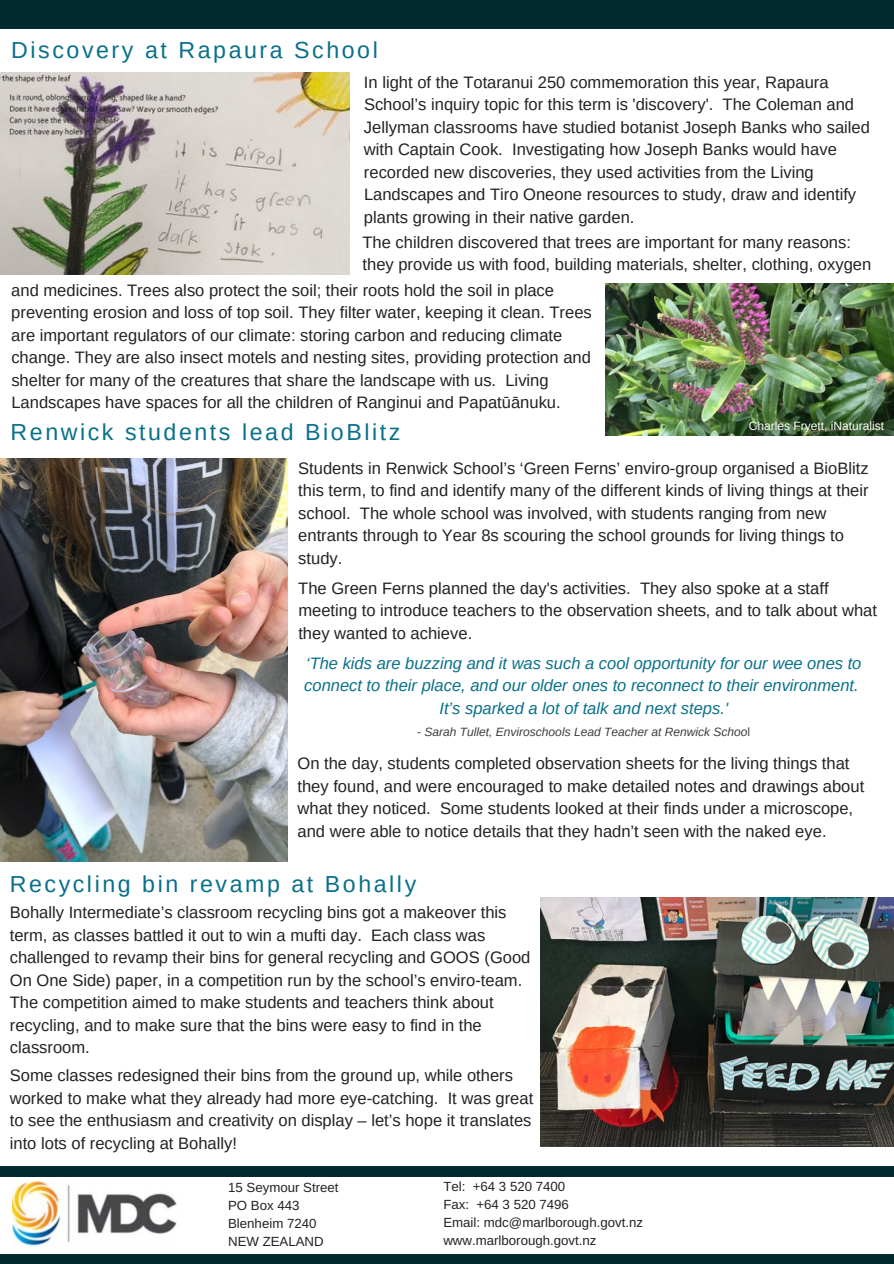
<style>
.page{position:relative;width:894px;height:1264px;background:#fff}
.page>*{position:absolute;margin:0;border:0;box-sizing:border-box;transform-origin:0 0}
.t1{font:23.25px "Arimo";letter-spacing:.11em;color:#08708a}
.t2{font:16.5px/22.5px "Arimo";color:#222}
.t3{font:italic 16.5px/22.5px "Arimo";color:#08708a;text-align:center}
.t4{font:13.2px "Arimo";color:#222}
.t5{font:italic 12px "Arimo";color:#3e3e3b}
.t6{font:12px "Arimo";color:#fff}
.s1{font-style:normal}
</style>
<div class="page">
<div style="left:0;top:1166px;width:893px;height:10px;background:#032b2f"></div>
<div style="left:0;top:1254px;width:893px;height:9px;background:#032b2f"></div>
<div style="left:0;top:0;width:893px;height:29px;background:#032b2f"></div>
<img style="left:0;top:73px;width:349px;height:201px">
<img style="left:605px;top:284px;width:288px;height:152px">
<img style="left:0;top:458px;width:288px;height:403px">
<img style="left:540px;top:897px;width:353px;height:249px">
<img style="left:12px;top:1181px;width:165px;height:65px">
<h3 class="t1" style="left:11px;top:37px;width:368px">Discovery at Rapaura School</h3>
<p class="t2" style="left:364px;top:71px;width:507px">In light of the Totaranui 250 commemoration this year, Rapaura School’s inquiry topic for this term is 'discovery'. The Coleman and Jellyman classrooms have studied botanist Joseph Banks who sailed with Captain Cook. Investigating how Joseph Banks would have recorded new discoveries, they used activities from the Living Landscapes and Tiro Oneone resources to study, draw and identify plants growing in their native garden.</p>
<p class="t2" style="left:362px;top:231px;width:510px">The children discovered that trees are important for many reasons: they provide us with food, building materials, shelter, clothing, oxygen</p>
<p class="t2" style="left:11px;top:279px;width:582px">and medicines. Trees also protect the soil; their roots hold the soil in place preventing erosion and loss of top soil. They filter water, keeping it clean. Trees are important regulators of our climate: storing carbon and reducing climate change. They are also insect motels and nesting sites, providing protection and shelter for many of the creatures that share the landscape with us. Living Landscapes have spaces for all the children of Ranginui and Papatūānuku.</p>
<p class="t1" style="left:11px;top:419px;width:391px">Renwick students lead BioBlitz</p>
<p class="t6" style="left:748px;top:419px;width:137px">Charles Fryett, iNaturalist</p>
<p class="t2" style="left:298px;top:456px;width:571px">Students in Renwick School’s ‘Green Ferns’ enviro-group organised a BioBlitz this term, to find and identify many of the different kinds of living things at their school. The whole school was involved, with students ranging from new entrants through to Year 8s scouring the school grounds for living things to study.</p>
<p class="t2" style="left:298px;top:576px;width:580px">The Green Ferns planned the day's activities. They also spoke at a staff meeting to introduce teachers to the observation sheets, and to talk about what they wanted to achieve.</p>
<p class="t3" style="left:304px;top:652px;width:558px">‘The kids are buzzing and it was such a cool opportunity for our wee ones to connect to their place, and our older ones to reconnect to their environment.<br>It’s sparked a lot of talk and next steps.'</p>
<p class="t5" style="left:417px;top:725px;width:334px"><span class="s1">-</span> Sarah Tullet, Enviroschools Lead Teacher at Renwick Schoo<span class="s1">l</span></p>
<p class="t2" style="left:297px;top:752px;width:568px">On the day, students completed observation sheets for the living things that they found, and were encouraged to make detailed notes and drawings about what they noticed. Some students looked at their finds under a microscope, and were able to notice details that they hadn’t seen with the naked eye.</p>
<h3 class="t1" style="left:10px;top:870px;width:408px">Recycling bin revamp at Bohally</h3>
<p class="t2" style="left:10px;top:901px;width:522px">Bohally Intermediate’s classroom recycling bins got a makeover this term, as classes battled it out to win a mufti day. Each class was challenged to revamp their bins for general recycling and GOOS (Good On One Side) paper, in a competition run by the school’s enviro-team.<br>The competition aimed to make students and teachers think about recycling, and to make sure that the bins were easy to find in the classroom.</p>
<p class="t2" style="left:10px;top:1063px;width:525px">Some classes redesigned their bins from the ground up, while others worked to make what they already had more eye-catching. It was great to see the enthusiasm and creativity on display – let’s hope it translates into lots of recycling at Bohally!</p>
<p class="t4" style="left:228px;top:1179px;width:112px">15 Seymour Street</p>
<p class="t4" style="left:443px;top:1179px;width:123px">Tel: +64 3 520 7400</p>
<p class="t4" style="left:228px;top:1197px;width:73px">PO Box 443</p>
<p class="t4" style="left:443px;top:1197px;width:127px">Fax: +64 3 520 7496</p>
<p class="t4" style="left:228px;top:1215px;width:90px">Blenheim 7240</p>
<p class="t4" style="left:443px;top:1215px;width:201px">Email: mdc@marlborough.govt.nz</p>
<p class="t4" style="left:228px;top:1233px;width:97px">NEW ZEALAND</p>
<p class="t4" style="left:443px;top:1233px;width:154px">www.marlborough.govt.nz</p>
</div>
